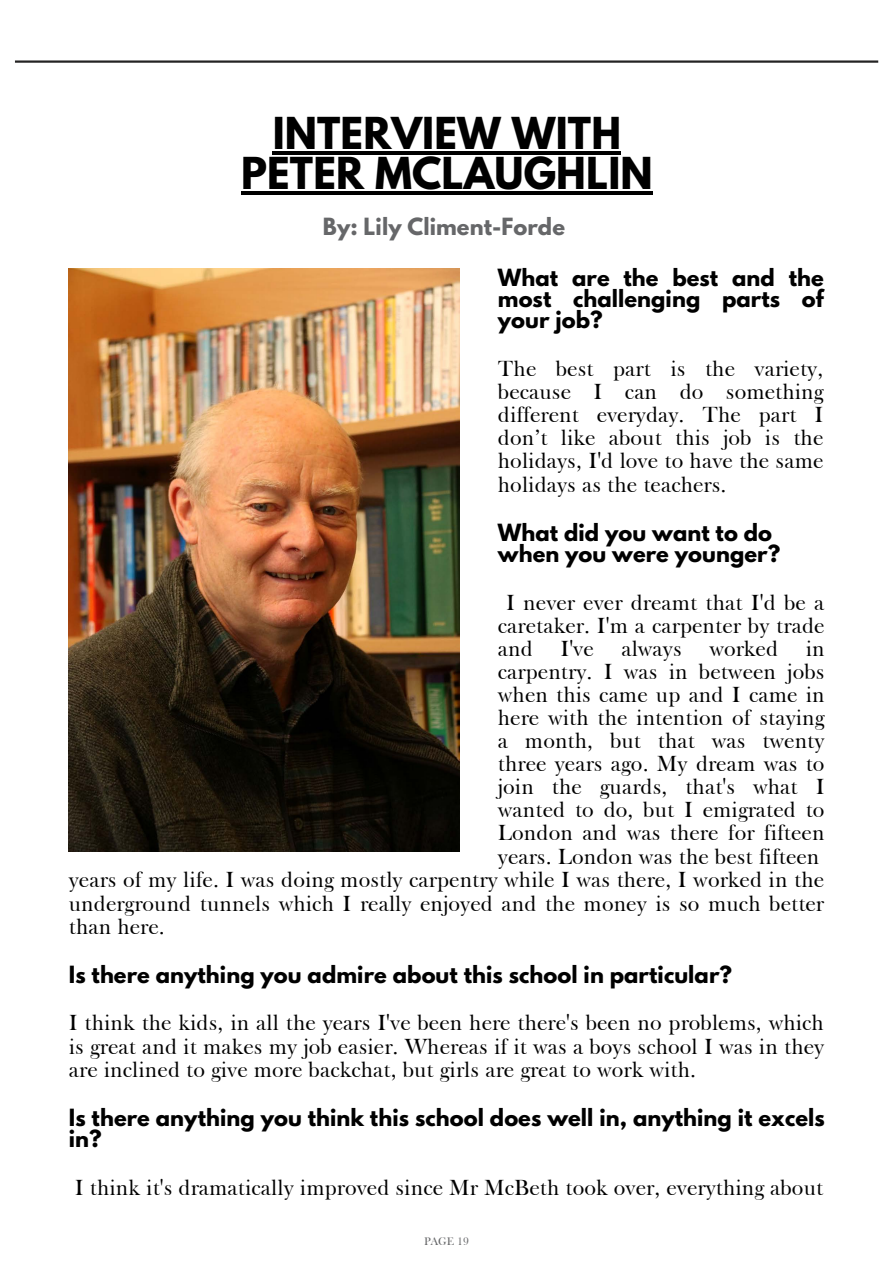
<style>
.page{position:relative;width:893px;height:1263px;background:#fff}
.page>*{position:absolute;margin:0;border:0;box-sizing:border-box;transform-origin:0 0}
.t1{font:700 39px/40.5px "League Spartan";letter-spacing:.005em;color:#000;text-align:center}
.t2{font:22.5px/23px "Frys Baskerville BT";letter-spacing:.005em;color:#000;text-align:justify}
.t3{font:700 21px/21.4px "League Spartan";letter-spacing:.005em;color:#000}
.t4{font:700 21px "League Spartan";letter-spacing:.005em;color:#666769}
.t5{font:11.25px "Frys Baskerville BT";letter-spacing:.005em;color:#666769}
</style>
<div class="page">
<hr style="left:15px;top:60px;width:863px;height:3px;background:#242323">
<img style="left:69px;top:268px;width:390px;height:583px">
<hr style="left:273px;top:151px;width:348px;height:3px;background:#000">
<hr style="left:241px;top:191px;width:412px;height:4px;background:#000">
<p class="t1" style="left:241px;top:118px;width:413px">INTERVIEW WITH<br>PETER MCLAUGHLIN</p>
<p class="t4" style="left:323px;top:216px;width:243px">By: Lily Climent-Forde</p>
<p class="t3" style="left:498px;top:269px;width:327px;text-align:justify">What are the best and the most challenging parts of your job?</p>
<p class="t2" style="left:498px;top:356px;width:327px">The best part is the variety, because I can do something different everyday. The part I don’t like about this job is the holidays, I'd love to have the same holidays as the teachers.</p>
<p class="t3" style="left:498px;top:524px;width:284px">What did you want to do when you were younger?</p>
<p class="t2" style="left:498px;top:590px;width:328px;text-align:center">I never ever dreamt that I'd be a caretaker. I'm a carpenter by trade and I've always worked in carpentry. I was in between jobs when this came up and I came in here with the intention of staying a month, but that was twenty three years ago. My dream was to join the guards, that's what I wanted to do, but I emigrated to<br>London and was there for fifteen years. London was the best fifteen</p>
<p class="t2" style="left:69px;top:868px;width:757px">years of my life. I was doing mostly carpentry while I was there, I worked in the underground tunnels which I really enjoyed and the money is so much better than here.</p>
<p class="t3" style="left:69px;top:966px;width:665px">Is there anything you admire about this school in particular?</p>
<p class="t2" style="left:69px;top:1011px;width:757px">I think the kids, in all the years I've been here there's been no problems, which is great and it makes my job easier. Whereas if it was a boys school I was in they are inclined to give more backchat, but girls are great to work with.</p>
<p class="t3" style="left:69px;top:1109px;width:757px">Is there anything you think this school does well in, anything it excels in?</p>
<p class="t2" style="left:75px;top:1175px;width:750px">I think it's dramatically improved since Mr McBeth took over, everything about</p>
<p class="t5" style="left:424px;top:1234px;width:47px">PAGE 19</p>
</div>
